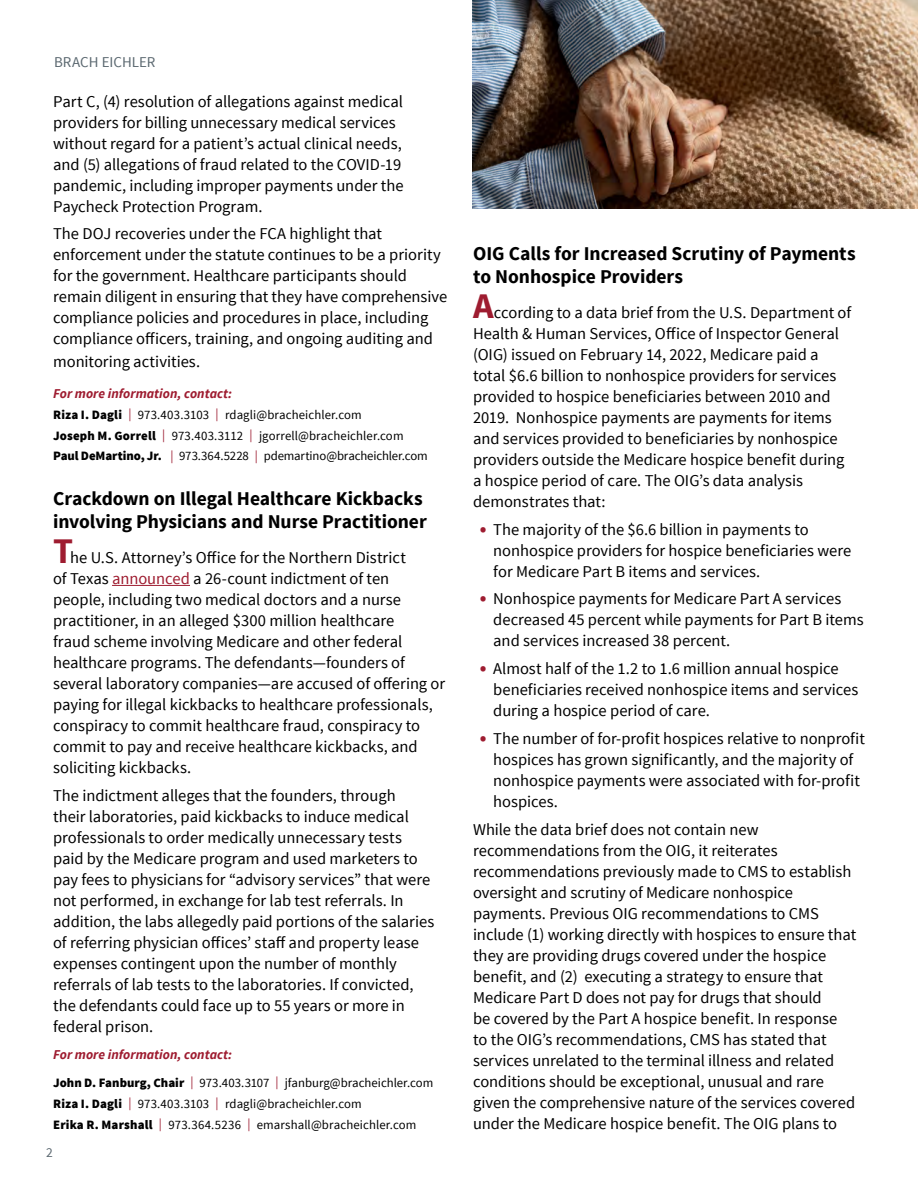
<style>
.page{position:relative;width:918px;height:1188px;background:#fff}
.page>*{position:absolute;margin:0;border:0;box-sizing:border-box;transform-origin:0 0}
.t1{font:700 19.5px/23.4px "Source Sans Pro";letter-spacing:-.005em;color:#000}
.t2{font:16.5px/21px "Source Sans Pro";color:#000}
.t3{font:15px "Source Sans Pro";color:#5b6870}
.t4{font:italic 700 13.5px "Source Sans Pro";color:#9e1c30}
.t5{font:13.5px "Source Sans Pro";color:#5b6870}
.t6{font:12.75px/20.7px "Source Sans Pro";letter-spacing:.005em;color:#000}
.s1{font-weight:900}
.s2{color:#9b192f}
.s3{font-weight:700;font-size:36px;color:#9e1c30}
.s4{color:#9e1c30}
.s5{font-weight:700;font-size:19.5px;color:#9e1c30}
</style>
<div class="page">
<hr style="left:112px;top:585px;width:78px;height:1px;background:#9e1c30">
<img style="left:472px;top:0;width:446px;height:208px">
<p class="t3" style="left:54px;top:52px;width:103px">BRACH EICHLER</p>
<p class="t2" style="left:53px;top:91px;width:352px">Part C, (4) resolution of allegations against medical providers for billing unnecessary medical services without regard for a patient’s actual clinical needs, and (5) allegations of fraud related to the COVID-19 pandemic, including improper payments under the Paycheck Protection Program.</p>
<p class="t2" style="left:53px;top:224px;width:396px">The DOJ recoveries under the FCA highlight that enforcement under the statute continues to be a priority for the government. Healthcare participants should remain diligent in ensuring that they have comprehensive compliance policies and procedures in place, including compliance officers, training, and ongoing auditing and</p>
<p class="t2" style="left:53px;top:351px;width:149px">monitoring activities.</p>
<p class="t4" style="left:53px;top:385px;width:180px">For more information, contact:</p>
<p class="t6" style="left:53px;top:404px;width:376px"><span class="s1">Riza I. Dagli</span> <span class="s2">|</span> 973.403.3103 <span class="s2">|</span> rdagli@bracheichler.com<br><span class="s1">Joseph M. Gorrell</span> <span class="s2">|</span> 973.403.3112 <span class="s2">|</span> jgorrell@bracheichler.com<br><span class="s1">Paul DeMartino, Jr.</span> <span class="s2">|</span> 973.364.5228 <span class="s2">|</span> pdemartino@bracheichler.com</p>
<p class="t1" style="left:53px;top:488px;width:375px">Crackdown on Illegal Healthcare Kickbacks involving Physicians and Nurse Practitioner</p>
<p class="t2" style="left:53px;top:547px;width:394px"><span class="s3">T</span>he U.S. Attorney’s Office for the Northern District<br>of Texas <span class="s4">announced</span> a 26-count indictment of ten people, including two medical doctors and a nurse practitioner, in an alleged $300 million healthcare<br>fraud scheme involving Medicare and other federal healthcare programs. The defendants—founders of several laboratory companies—are accused of offering or paying for illegal kickbacks to healthcare professionals, conspiracy to commit healthcare fraud, conspiracy to commit to pay and receive healthcare kickbacks, and soliciting kickbacks.</p>
<p class="t2" style="left:53px;top:785px;width:383px">The indictment alleges that the founders, through<br>their laboratories, paid kickbacks to induce medical professionals to order medically unnecessary tests paid by the Medicare program and used marketers to pay fees to physicians for “advisory services” that were not performed, in exchange for lab test referrals. In addition, the labs allegedly paid portions of the salaries of referring physician offices’ staff and property lease expenses contingent upon the number of monthly referrals of lab tests to the laboratories. If convicted, the defendants could face up to 55 years or more in federal prison.</p>
<p class="t4" style="left:53px;top:1046px;width:180px">For more information, contact:</p>
<p class="t6" style="left:53px;top:1073px;width:382px"><span class="s1">John D. Fanburg, Chair</span> <span class="s2">|</span> 973.403.3107 <span class="s2">|</span> jfanburg@bracheichler.com<br><span class="s1">Riza I. Dagli</span> <span class="s2">|</span> 973.403.3103 <span class="s2">|</span> rdagli@bracheichler.com<br><span class="s1">Erika R. Marshall</span> <span class="s2">|</span> 973.364.5236 <span class="s2">|</span> emarshall@bracheichler.com</p>
<p class="t5" style="left:46px;top:1144px;width:8px">2</p>
<p class="t1" style="left:473px;top:242px;width:384px">OIG Calls for Increased Scrutiny of Payments to Nonhospice Providers</p>
<p class="t2" style="left:473px;top:302px;width:380px"><span class="s3">A</span>ccording to a data brief from the U.S. Department of Health &amp; Human Services, Office of Inspector General (OIG) issued on February 14, 2022, Medicare paid a total $6.6 billion to nonhospice providers for services provided to hospice beneficiaries between 2010 and 2019. Nonhospice payments are payments for items and services provided to beneficiaries by nonhospice providers outside the Medicare hospice benefit during a hospice period of care. The OIG’s data analysis demonstrates that:</p>
<p class="t2" style="left:493px;top:519px;width:359px;text-indent:-14px"><span class="s5">•</span> The majority of the $6.6 billion in payments to nonhospice providers for hospice beneficiaries were for Medicare Part B items and services.</p>
<p class="t2" style="left:493px;top:589px;width:372px;text-indent:-14px"><span class="s5">•</span> Nonhospice payments for Medicare Part A services decreased 45 percent while payments for Part B items and services increased 38 percent.</p>
<p class="t2" style="left:493px;top:658px;width:367px;text-indent:-14px"><span class="s5">•</span> Almost half of the 1.2 to 1.6 million annual hospice beneficiaries received nonhospice items and services during a hospice period of care.</p>
<p class="t2" style="left:493px;top:728px;width:373px;text-indent:-14px"><span class="s5">•</span> The number of for-profit hospices relative to nonprofit hospices has grown significantly, and the majority of nonhospice payments were associated with for-profit hospices.</p>
<p class="t2" style="left:473px;top:819px;width:385px">While the data brief does not contain new recommendations from the OIG, it reiterates recommendations previously made to CMS to establish oversight and scrutiny of Medicare nonhospice payments. Previous OIG recommendations to CMS include (1) working directly with hospices to ensure that they are providing drugs covered under the hospice benefit, and (2) executing a strategy to ensure that Medicare Part D does not pay for drugs that should<br>be covered by the Part A hospice benefit. In response<br>to the OIG’s recommendations, CMS has stated that services unrelated to the terminal illness and related conditions should be exceptional, unusual and rare given the comprehensive nature of the services covered under the Medicare hospice benefit. The OIG plans to</p>
</div>
